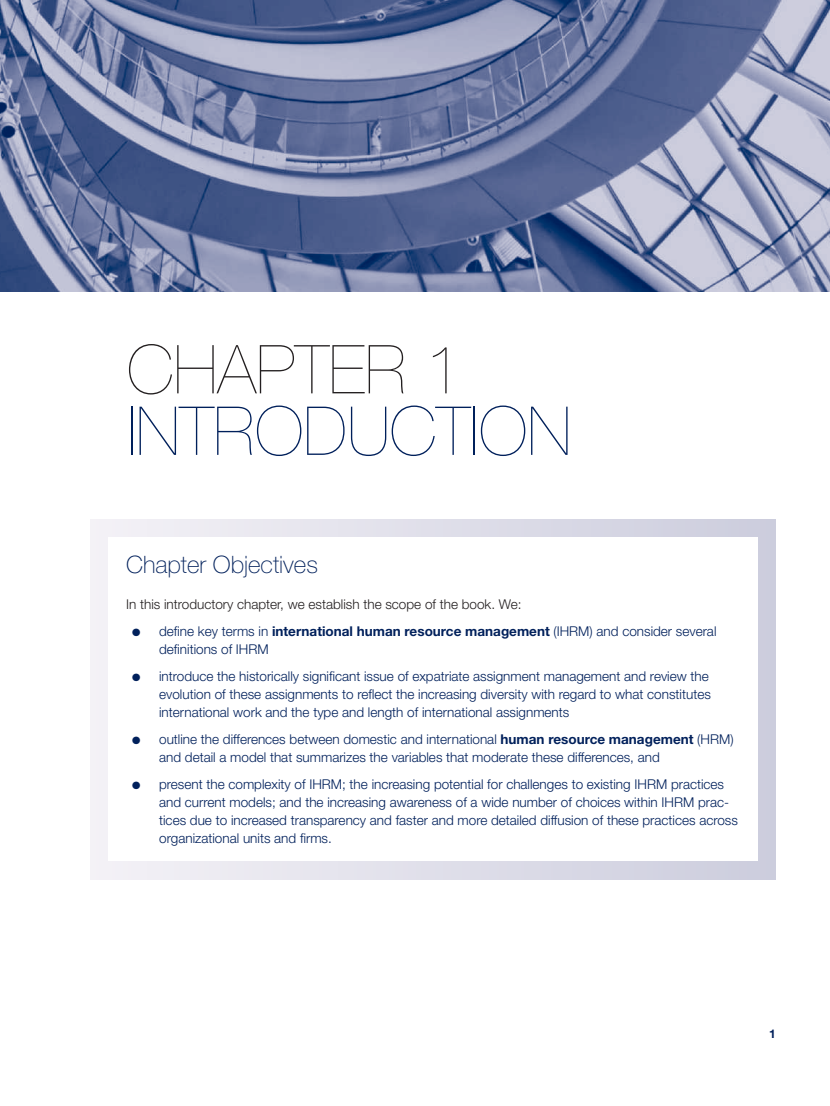
<style>
.page{position:relative;width:830px;height:1106px;background:#fff}
.page>*{position:absolute;margin:0;border:0;box-sizing:border-box;transform-origin:0 0}
.t1{font:200 67.5px/61.5px "Helvetica Neue LT Std";color:#00205b}
.t2{font:100 24px "Helvetica Neue LT Std";color:#00205b}
.t3{font:300 13.5px/18px "Helvetica Neue LT Std";color:#00205b}
.t4{font:300 13.5px "Helvetica Neue LT Std";color:#231f20}
.t5{font:700 12px "Helvetica Neue LT Std";color:#00205b}
.s1{color:#231f20}
.s2{font-weight:700}
</style>
<div class="page">
<img style="left:0;top:0;width:829px;height:291px">
<div style="left:90px;top:519px;width:685px;height:360px;background:linear-gradient(to right,#f4f2f7,#cccddd)"></div>
<div style="left:108px;top:537px;width:649px;height:324px;background:#fff"></div>
<p class="t1" style="left:127px;top:338px;width:445px"><span class="s1">CHAPTER 1<br></span>INTRODUCTION</p>
<p class="t2" style="left:126px;top:550px;width:193px">Chapter Objectives</p>
<p class="t4" style="left:126px;top:596px;width:397px">In this introductory chapter, we establish the scope of the book. We:</p>
<p class="t3" style="left:159px;top:622px;width:558px;text-indent:-27px">● define key terms in <span class="s2">international human resource management</span> (IHRM) and consider several definitions of IHRM</p>
<p class="t3" style="left:159px;top:667px;width:553px;text-indent:-27px">● introduce the historically significant issue of expatriate assignment management and review the evolution of these assignments to reflect the increasing diversity with regard to what constitutes international work and the type and length of international assignments</p>
<p class="t3" style="left:159px;top:730px;width:575px;text-indent:-27px">● outline the differences between domestic and international <span class="s2">human resource management</span> (HRM) and detail a model that summarizes the variables that moderate these differences, and</p>
<p class="t3" style="left:159px;top:775px;width:580px;text-indent:-27px">● present the complexity of IHRM; the increasing potential for challenges to existing IHRM practices and current models; and the increasing awareness of a wide number of choices within IHRM prac&shy;tices due to increased transparency and faster and more detailed diffusion of these practices across organizational units and firms.</p>
<p class="t5" style="left:768px;top:1026px;width:8px">1</p>
</div>
